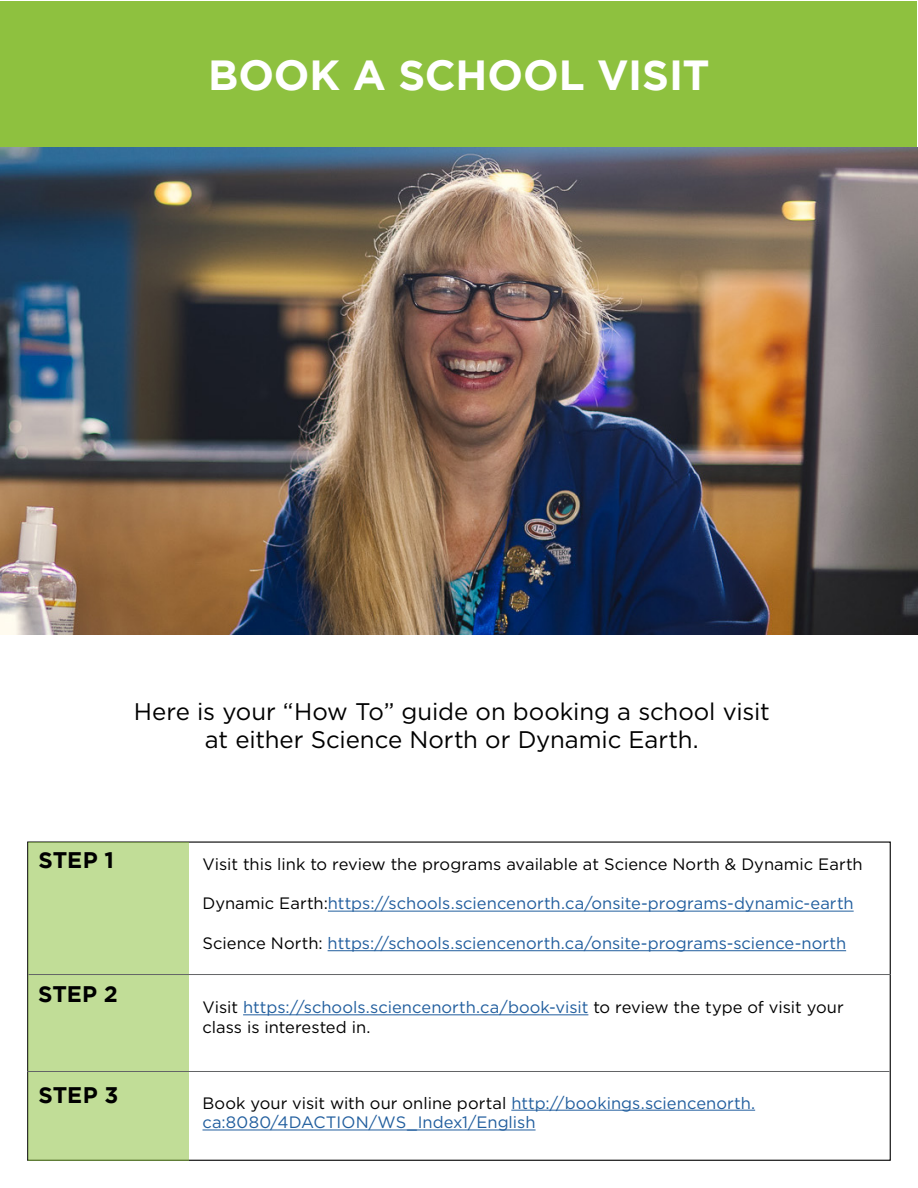
<style>
.page{position:relative;width:918px;height:1188px;background:#fff}
.page>*{position:absolute;margin:0;border:0;box-sizing:border-box;transform-origin:0 0}
.t1{font:700 42px "Gotham";letter-spacing:-.005em;color:#fff}
.t2{font:24px/28.8px "Gotham";letter-spacing:-.005em;color:#000;text-align:center}
.t3{font:700 22.5px "Gotham";color:#000}
.t4{font:16.5px/19.8px "Gotham";color:#215e9e}
.t5{font:16.5px/19.8px "Gotham";color:#000}
.s1{color:#000}
.s2{color:#215e9e}
</style>
<div class="page">
<div style="left:1px;top:1px;width:916px;height:147px;background:#8ec13f"></div>
<img style="left:1px;top:148px;width:917px;height:487px">
<div style="left:28px;top:842px;width:161px;height:318px;background:#c1dd97"></div>
<hr style="left:328px;top:911px;width:526px;height:1px;background:#215e9e">
<hr style="left:328px;top:950px;width:518px;height:1px;background:#215e9e">
<hr style="left:28px;top:974px;width:863px;height:1px;background:#636466">
<hr style="left:243px;top:1014px;width:345px;height:1px;background:#215e9e">
<hr style="left:27px;top:1071px;width:863px;height:1px;background:#636466">
<hr style="left:511px;top:1110px;width:244px;height:1px;background:#215e9e">
<hr style="left:202px;top:1130px;width:334px;height:1px;background:#215e9e">
<h1 class="t1" style="left:208px;top:50px;width:503px">BOOK A SCHOOL VISIT</h1>
<h2 class="t2" style="left:134px;top:696px;width:638px">Here is your “How To” guide on booking a school visit at either Science North or Dynamic Earth.</h2>
<h3 class="t3" style="left:39px;top:847px;width:77px">STEP 1</h3>
<p class="t5" style="left:202px;top:854px;width:662px">Visit this link to review the programs available at Science North &amp; Dynamic Earth</p>
<p class="t4" style="left:202px;top:893px;width:653px"><span class="s1">Dynamic Earth:</span>https://schools.sciencenorth.ca/onsite-programs-dynamic-earth</p>
<p class="t4" style="left:202px;top:933px;width:645px"><span class="s1">Science North:</span> https://schools.sciencenorth.ca/onsite-programs-science-north</p>
<h3 class="t3" style="left:38px;top:981px;width:81px">STEP 2</h3>
<p class="t5" style="left:202px;top:997px;width:643px">Visit <span class="s2">https://schools.sciencenorth.ca/book-visit</span> to review the type of visit your class is interested in.</p>
<h3 class="t3" style="left:39px;top:1082px;width:81px">STEP 3</h3>
<p class="t4" style="left:202px;top:1092px;width:554px"><span class="s1">Book your visit with our online portal</span> http://bookings.sciencenorth. ca:8080/4DACTION/WS_Index1/English</p>
</div>
